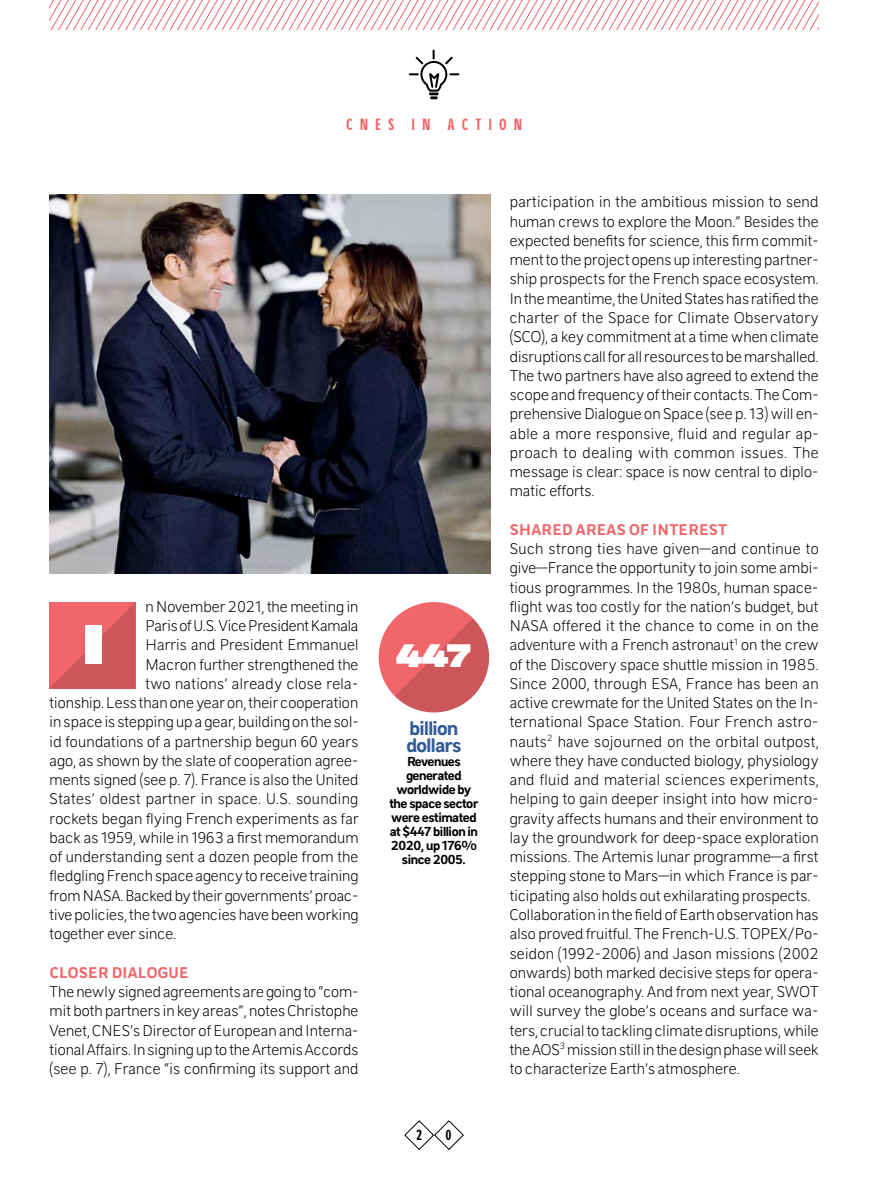
<style>
.page{position:relative;width:893px;height:1191px;background:#fff}
.page>*{position:absolute;margin:0;border:0;box-sizing:border-box;transform-origin:0 0}
.t1{font:59.5px "CNES Poster";color:#fff}
.t2{font:35px "CNES Poster";color:#fff}
.t3{font:700 21px/17.5px "CNES Sans";letter-spacing:-.03em;color:#315b97}
.t4{font:700 17.5px "CNES Condensed";letter-spacing:.4em;color:#f1666a}
.t5{font:300 16.62px/19.2px "CNES Sans";letter-spacing:.01em;color:#000;text-align:justify}
.t6{font:700 16.62px "CNES Sans";letter-spacing:.015em;color:#f1666a}
.t7{font:300 16.62px "CNES Sans";letter-spacing:-.01em;color:#000}
.t8{font:700 15.75px "CNES Condensed";color:#000}
.t9{font:700 14px/14px "CNES Sans";letter-spacing:-.03em;color:#000;text-align:center}
</style>
<div class="page">
<svg style="left:404px;top:1120px;width:60px;height:30px"></svg>
<svg style="left:50px;top:0;width:769px;height:30px"></svg>
<svg style="left:409px;top:50px;width:50px;height:49px"></svg>
<svg style="left:49px;top:602px;width:87px;height:87px;background:#df5e62"></svg>
<div style="left:379px;top:602px;width:110px;height:110px;background:#f1666a;border-radius:50%"></div>
<svg style="left:395px;top:618px;width:95px;height:95px"></svg>
<img style="left:50px;top:195px;width:440px;height:378px">
<p class="t4" style="left:346px;top:113px;width:178px">CNES IN ACTION</p>
<p class="t5" style="left:145px;top:596px;width:214px">n November 2021, the meeting in</p>
<p class="t7" style="left:145px;top:616px;width:214px">Paris of U.S. Vice President Kamala</p>
<p class="t5" style="left:145px;top:635px;width:214px">Harris and President Emmanuel</p>
<p class="t5" style="left:145px;top:654px;width:214px">Macron further strengthened the</p>
<p class="t5" style="left:145px;top:673px;width:214px">two nations’ already close rela-</p>
<p class="t5" style="left:50px;top:693px;width:310px">tionship. Less than one year on, their cooperation</p>
<p class="t5" style="left:50px;top:712px;width:310px">in space is stepping up a gear, building on the sol-</p>
<p class="t5" style="left:50px;top:731px;width:310px">id foundations of a partnership begun 60 years</p>
<p class="t5" style="left:50px;top:750px;width:310px">ago, as shown by the slate of cooperation agree-</p>
<p class="t5" style="left:50px;top:770px;width:310px">ments signed (see p. 7). France is also the United</p>
<p class="t5" style="left:50px;top:789px;width:310px">States’ oldest partner in space. U.S. sounding</p>
<p class="t5" style="left:50px;top:808px;width:310px">rockets began flying French experiments as far</p>
<p class="t5" style="left:50px;top:827px;width:310px">back as 1959, while in 1963 a first memorandum</p>
<p class="t5" style="left:50px;top:847px;width:310px">of understanding sent a dozen people from the</p>
<p class="t5" style="left:50px;top:866px;width:310px">fledgling French space agency to receive training</p>
<p class="t5" style="left:50px;top:885px;width:310px">from NASA. Backed by their governments’ proac-</p>
<p class="t5" style="left:50px;top:904px;width:310px">tive policies, the two agencies have been working</p>
<p class="t5" style="left:50px;top:924px;width:128px">together ever since.</p>
<p class="t6" style="left:50px;top:963px;width:140px">CLOSER DIALOGUE</p>
<p class="t5" style="left:50px;top:981px;width:310px">The newly signed agreements are going to “com&shy;mit both partners in key areas”, notes Christophe Venet, CNES’s Director of European and Interna&shy;tional Affairs. In signing up to the Artemis Accords (see p. 7), France “is confirming its support and</p>
<h1 class="t1" style="left:82px;top:600px;width:24px">I</h1>
<h2 class="t2" style="left:396px;top:629px;width:78px">447</h2>
<p class="t3" style="left:406px;top:719px;width:56px">billion dollars</p>
<p class="t9" style="left:389px;top:754px;width:90px">Revenues generated worldwide by the space sector were estimated at $447 billion in<br>2020, up 176% since 2005.</p>
<p class="t8" style="left:416px;top:1124px;width:7px">2</p>
<p class="t8" style="left:446px;top:1124px;width:8px">0</p>
<p class="t5" style="left:510px;top:192px;width:310px">participation in the ambitious mission to send human crews to explore the Moon.” Besides the expected benefits for science, this firm commit&shy;ment to the project opens up interesting partner&shy;ship prospects for the French space ecosystem.<br>In the meantime, the United States has ratified the charter of the Space for Climate Observatory (SCO), a key commitment at a time when climate disruptions call for all resources to be marshalled.<br>The two partners have also agreed to extend the scope and frequency of their contacts. The Com&shy;prehensive Dialogue on Space (see p. 13) will en&shy;able a more responsive, fluid and regular ap&shy;proach to dealing with common issues. The message is clear: space is now central to diplo&shy;matic efforts.</p>
<p class="t6" style="left:510px;top:520px;width:219px">SHARED AREAS OF INTEREST</p>
<p class="t5" style="left:510px;top:539px;width:311px;text-align:left">Such strong ties have given—and continue to give—France the opportunity to join some ambi&shy;tious programmes. In the 1980s, human space&shy;flight was too costly for the nation’s budget, but NASA offered it the chance to come in on the adventure with a French astronaut<sup>1</sup> on the crew of the Discovery space shuttle mission in 1985.<br>Since 2000, through ESA, France has been an active crewmate for the United States on the In&shy;ternational Space Station. Four French astro&shy;nauts<sup>2</sup> have sojourned on the orbital outpost, where they have conducted biology, physiology and fluid and material sciences experiments, helping to gain deeper insight into how micro&shy;gravity affects humans and their environment to lay the groundwork for deep-space exploration missions. The Artemis lunar programme—a first stepping stone to Mars—in which France is par&shy;ticipating also holds out exhilarating prospects.<br>Collaboration in the field of Earth observation has also proved fruitful. The French-U.S. TOPEX/Po&shy;seidon (1992-2006) and Jason missions (2002 onwards) both marked decisive steps for opera&shy;tional oceanography. And from next year, SWOT will survey the globe’s oceans and surface wa&shy;ters, crucial to tackling climate disruptions, while the AOS<sup>3</sup> mission still in the design phase will seek to characterize Earth’s atmosphere.</p>
</div>
